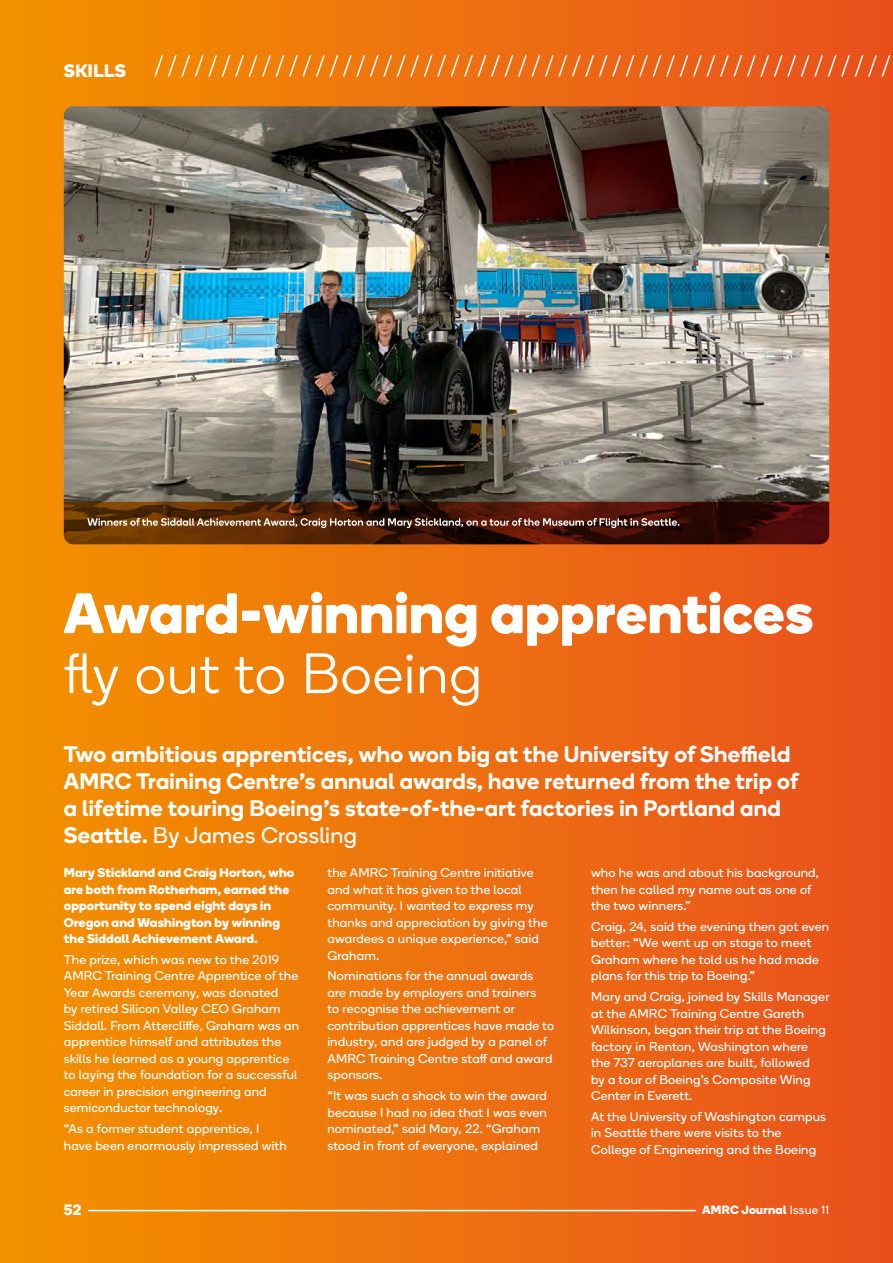
<style>
.page{position:relative;width:893px;height:1263px;background:#fff}
.page>*{position:absolute;margin:0;border:0;box-sizing:border-box;transform-origin:0 0}
.t1{font:700 57px "Boing";letter-spacing:.015em;color:#fff}
.t2{font:300 57px "Boing";letter-spacing:.015em;color:#fff}
.t3{font:600 22.5px/27px "Boing";letter-spacing:.015em;color:#fff}
.t4{font:700 18px "Boing";letter-spacing:.025em;color:#fff}
.t5{font:700 15px "Boing";color:#fff}
.t6{font:12.75px/16.5px "Boing";letter-spacing:.015em;color:#fff}
.t7{font:700 12.75px/16.5px "Boing";letter-spacing:.015em;color:#fff}
.t8{font:700 12px "Boing";letter-spacing:.025em;color:#fff}
.s1{font-weight:400}
</style>
<div class="page">
<div style="left:0;top:0;width:893px;height:1263px;background:linear-gradient(to right,#f39200,#e9501f)"></div>
<img style="left:64px;top:106px;width:765px;height:396px">
<svg style="left:152px;top:55px;width:741px;height:22px"></svg>
<svg style="left:64px;top:502px;width:765px;height:42px"></svg>
<hr style="left:88px;top:1210px;width:607px;height:1px;background:#fff">
<h3 class="t4" style="left:64px;top:57px;width:64px">SKILLS</h3>
<h1 class="t1" style="left:64px;top:572px;width:751px">Award-winning apprentices</h1>
<h1 class="t2" style="left:64px;top:638px;width:420px">fly out to Boeing</h1>
<p class="t3" style="left:64px;top:740px;width:736px">Two ambitious apprentices, who won big at the University of Sheffield AMRC Training Centre’s annual awards, have returned from the trip of a lifetime touring Boeing’s state-of-the-art factories in Portland and Seattle. <span class="s1">By James Crossling</span></p>
<p class="t7" style="left:64px;top:864px;width:232px">Mary Stickland and Craig Horton, who are both from Rotherham, earned the opportunity to spend eight days in Oregon and Washington by winning the Siddall Achievement Award.</p>
<p class="t6" style="left:64px;top:951px;width:237px">The prize, which was new to the 2019<br>AMRC Training Centre Apprentice of the Year Awards ceremony, was donated<br>by retired Silicon Valley CEO Graham Siddall. From Attercliffe, Graham was an apprentice himself and attributes the skills he learned as a young apprentice to laying the foundation for a successful career in precision engineering and semiconductor technology.</p>
<p class="t6" style="left:64px;top:1120px;width:225px">“As a former student apprentice, I have been enormously impressed with</p>
<p class="t6" style="left:327px;top:864px;width:222px">the AMRC Training Centre initiative and what it has given to the local community. I wanted to express my thanks and appreciation by giving the awardees a unique experience,” said<br>Graham.</p>
<p class="t6" style="left:327px;top:967px;width:228px">Nominations for the annual awards are made by employers and trainers<br>to recognise the achievement or contribution apprentices have made to industry, and are judged by a panel of<br>AMRC Training Centre staff and award sponsors.</p>
<p class="t6" style="left:327px;top:1087px;width:221px">“It was such a shock to win the award because I had no idea that I was even nominated,” said Mary, 22. “Graham stood in front of everyone, explained</p>
<p class="t6" style="left:591px;top:864px;width:230px">who he was and about his background, then he called my name out as one of the two winners.”</p>
<p class="t6" style="left:591px;top:918px;width:240px">Craig, 24, said the evening then got even better: “We went up on stage to meet Graham where he told us he had made plans for this trip to Boeing.”</p>
<p class="t6" style="left:591px;top:988px;width:240px">Mary and Craig, joined by Skills Manager at the AMRC Training Centre Gareth Wilkinson, began their trip at the Boeing factory in Renton, Washington where the 737 aeroplanes are built, followed<br>by a tour of Boeing’s Composite Wing Center in Everett.</p>
<p class="t6" style="left:591px;top:1108px;width:236px">At the University of Washington campus in Seattle there were visits to the<br>College of Engineering and the Boeing</p>
<p class="t5" style="left:64px;top:1199px;width:19px">52</p>
<p class="t8" style="left:702px;top:1201px;width:128px">AMRC Journal <span class="s1">Issue 11</span></p>
</div>
